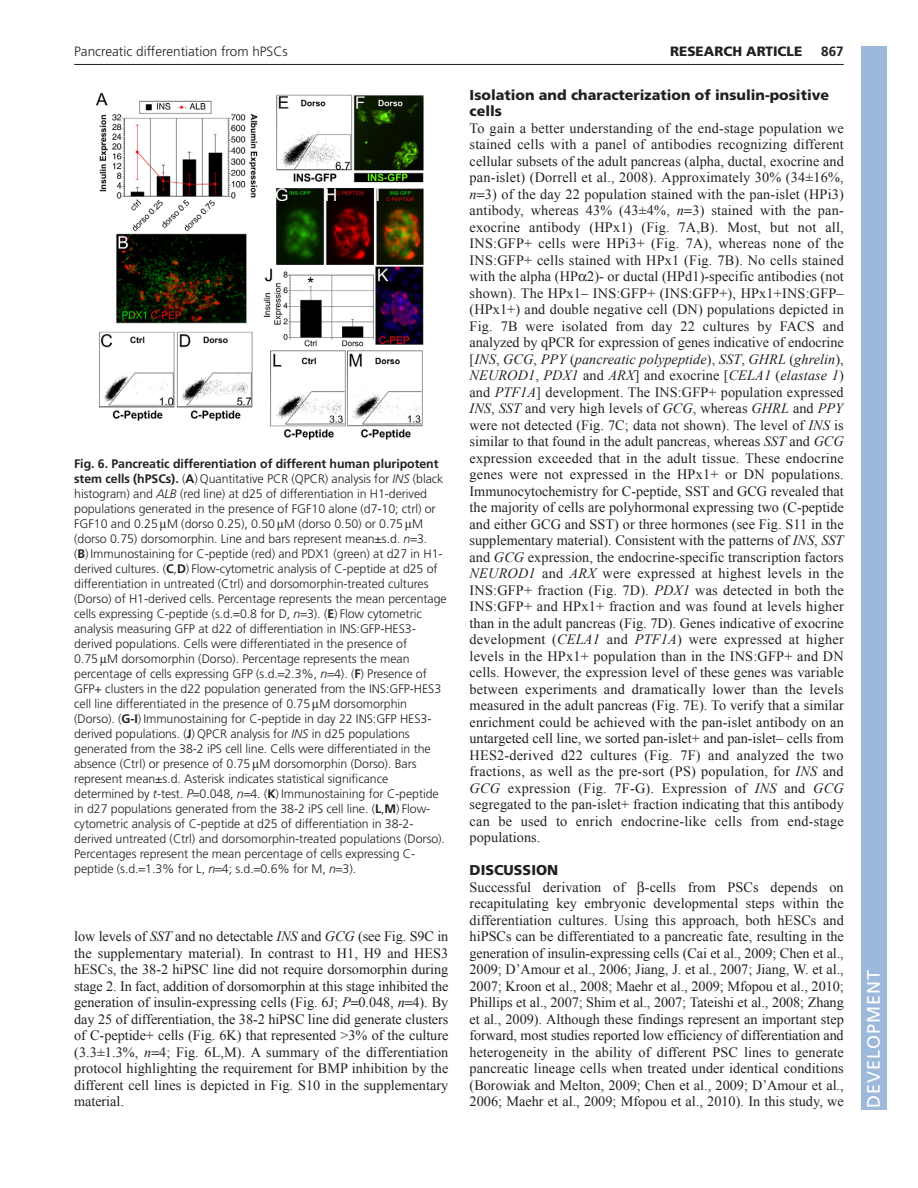
<style>
.page{position:relative;width:918px;height:1188px;background:#fff}
.page>*{position:absolute;margin:0;border:0;box-sizing:border-box;transform-origin:0 0}
.t1{font:18px "Frutiger LT Std";letter-spacing:.055em;color:#fff}
.t2{font:14.25px/16.5px "Times New Roman";letter-spacing:.005em;color:#231f20;text-align:justify}
.t3{font:900 14.25px/16.5px "Frutiger LT Std";color:#231f20}
.t4{font:300 13.5px "Frutiger LT Std";color:#231f20}
.t5{font:900 13.5px "Frutiger LT Std";color:#231f20}
.t6{font:700 13.5px "Frutiger LT Std";color:#231f20}
.t7{font:300 12.3px/15px "Frutiger LT Std";letter-spacing:-.005em;color:#231f20}
.s1{font-weight:700}
.s2{font-style:italic}
</style>
<div class="page">
<hr style="left:74px;top:64px;width:770px;height:1px;background:#231f20">
<img style="left:95px;top:92px;width:329px;height:348px">
<div style="left:861px;top:46px;width:25px;height:1064px;background:#9cb9db"></div>
<p class="t4" style="left:74px;top:46px;width:215px">Pancreatic differentiation from hPSCs</p>
<p class="t5" style="left:670px;top:46px;width:134px">RESEARCH ARTICLE</p>
<p class="t6" style="left:821px;top:46px;width:24px">867</p>
<p class="t7" style="left:74px;top:457px;width:374px"><span class="s1">Fig. 6. Pancreatic differentiation of different human pluripotent stem cells (hPSCs).</span> (<span class="s1">A</span>) Quantitative PCR (QPCR) analysis for <span class="s2">INS</span> (black histogram) and <span class="s2">ALB</span> (red line) at d25 of differentiation in H1-derived populations generated in the presence of FGF10 alone (d7-10; ctrl) or FGF10 and 0.25 M (dorso 0.25), 0.50 M (dorso 0.50) or 0.75 M (dorso 0.75) dorsomorphin. Line and bars represent mean±s.d. <span class="s2">n</span> 3.<br>(<span class="s1">B</span>) Immunostaining for C-peptide (red) and PDX1 (green) at d27 in H1- derived cultures. (<span class="s1">C</span>,<span class="s1">D</span>) Flow-cytometric analysis of C-peptide at d25 of differentiation in untreated (Ctrl) and dorsomorphin-treated cultures (Dorso) of H1-derived cells. Percentage represents the mean percentage cells expressing C-peptide (s.d. 0.8 for D, <span class="s2">n</span> 3). (<span class="s1">E</span>) Flow cytometric analysis measuring GFP at d22 of differentiation in INS:GFP-HES3- derived populations. Cells were differentiated in the presence of<br>0.75 M dorsomorphin (Dorso). Percentage represents the mean percentage of cells expressing GFP (s.d. 2.3%, <span class="s2">n</span> 4). (<span class="s1">F</span>) Presence of GFP+ clusters in the d22 population generated from the INS:GFP-HES3 cell line differentiated in the presence of 0.75 M dorsomorphin (Dorso). (<span class="s1">G-I</span>) Immunostaining for C-peptide in day 22 INS:GFP HES3- derived populations. (<span class="s1">J</span>) QPCR analysis for <span class="s2">INS</span> in d25 populations generated from the 38-2 iPS cell line. Cells were differentiated in the absence (Ctrl) or presence of 0.75 M dorsomorphin (Dorso). Bars represent mean±s.d. Asterisk indicates statistical significance determined by <span class="s2">t</span>-test. <span class="s2">P</span> 0.048, <span class="s2">n</span> 4. (<span class="s1">K</span>) Immunostaining for C-peptide in d27 populations generated from the 38-2 iPS cell line. (<span class="s1">L</span>,<span class="s1">M</span>) Flow&shy;cytometric analysis of C-peptide at d25 of differentiation in 38-2- derived untreated (Ctrl) and dorsomorphin-treated populations (Dorso).<br>Percentages represent the mean percentage of cells expressing C&shy;peptide (s.d. 1.3% for L, <span class="s2">n</span> 4; s.d. 0.6% for M, <span class="s2">n</span> 3).</p>
<p class="t2" style="left:74px;top:928px;width:376px">low levels of <span class="s2">SST</span> and no detectable <span class="s2">INS</span> and <span class="s2">GCG</span> (see Fig. S9C in the supplementary material). In contrast to H1, H9 and HES3 hESCs, the 38-2 hiPSC line did not require dorsomorphin during stage 2. In fact, addition of dorsomorphin at this stage inhibited the generation of insulin-expressing cells (Fig. 6J; <span class="s2">P</span> 0.048, <span class="s2">n</span> 4). By day 25 of differentiation, the 38-2 hiPSC line did generate clusters of C-peptide+ cells (Fig. 6K) that represented &gt;3% of the culture (3.3±1.3%, <span class="s2">n</span> 4; Fig. 6L,M). A summary of the differentiation protocol highlighting the requirement for BMP inhibition by the different cell lines is depicted in Fig. S10 in the supplementary material.</p>
<p class="t3" style="left:470px;top:88px;width:361px">Isolation and characterization of insulin-positive cells</p>
<p class="t2" style="left:470px;top:120px;width:376px">To gain a better understanding of the end-stage population we stained cells with a panel of antibodies recognizing different cellular subsets of the adult pancreas (alpha, ductal, exocrine and pan-islet) (Dorrell et al., 2008). Approximately 30% (34±16%, <span class="s2">n</span> 3) of the day 22 population stained with the pan-islet (HPi3) antibody, whereas 43% (43±4%, <span class="s2">n</span> 3) stained with the pan&shy;exocrine antibody (HPx1) (Fig. 7A,B). Most, but not all, INS:GFP+ cells were HPi3+ (Fig. 7A), whereas none of the INS:GFP+ cells stained with HPx1 (Fig. 7B). No cells stained with the alpha (HP 2)- or ductal (HPd1)-specific antibodies (not shown). The HPx1– INS:GFP+ (INS:GFP+), HPx1+INS:GFP– (HPx1+) and double negative cell (DN) populations depicted in Fig. 7B were isolated from day 22 cultures by FACS and analyzed by qPCR for expression of genes indicative of endocrine [<span class="s2">INS</span>, <span class="s2">GCG</span>, <span class="s2">PPY</span> (<span class="s2">pancreatic polypeptide</span>), <span class="s2">SST</span>, <span class="s2">GHRL</span> (<span class="s2">ghrelin</span>), <span class="s2">NEUROD1</span>, <span class="s2">PDX1</span> and <span class="s2">ARX</span>] and exocrine [<span class="s2">CELA1</span> (<span class="s2">elastase 1</span>) and <span class="s2">PTF1A</span>] development. The INS:GFP+ population expressed <span class="s2">INS</span>, <span class="s2">SST</span> and very high levels of <span class="s2">GCG</span>, whereas <span class="s2">GHRL</span> and <span class="s2">PPY </span>were not detected (Fig. 7C; data not shown). The level of <span class="s2">INS</span> is similar to that found in the adult pancreas, whereas <span class="s2">SST</span> and <span class="s2">GCG </span>expression exceeded that in the adult tissue. These endocrine genes were not expressed in the HPx1+ or DN populations.<br>Immunocytochemistry for C-peptide, SST and GCG revealed that the majority of cells are polyhormonal expressing two (C-peptide and either GCG and SST) or three hormones (see Fig. S11 in the supplementary material). Consistent with the patterns of <span class="s2">INS</span>, <span class="s2">SST </span>and <span class="s2">GCG</span> expression, the endocrine-specific transcription factors <span class="s2">NEUROD1</span> and <span class="s2">ARX</span> were expressed at highest levels in the INS:GFP+ fraction (Fig. 7D). <span class="s2">PDX1</span> was detected in both the INS:GFP+ and HPx1+ fraction and was found at levels higher than in the adult pancreas (Fig. 7D). Genes indicative of exocrine development (<span class="s2">CELA1</span> and <span class="s2">PTF1A</span>) were expressed at higher levels in the HPx1+ population than in the INS:GFP+ and DN cells. However, the expression level of these genes was variable between experiments and dramatically lower than the levels measured in the adult pancreas (Fig. 7E). To verify that a similar enrichment could be achieved with the pan-islet antibody on an untargeted cell line, we sorted pan-islet+ and pan-islet– cells from HES2-derived d22 cultures (Fig. 7F) and analyzed the two fractions, as well as the pre-sort (PS) population, for <span class="s2">INS</span> and <span class="s2">GCG</span> expression (Fig. 7F-G). Expression of <span class="s2">INS</span> and <span class="s2">GCG </span>segregated to the pan-islet+ fraction indicating that this antibody can be used to enrich endocrine-like cells from end-stage populations.</p>
<p class="t3" style="left:470px;top:863px;width:90px">DISCUSSION</p>
<p class="t2" style="left:470px;top:879px;width:157px">Successful derivation of</p>
<p class="t2" style="left:470px;top:879px;width:376px;text-indent:175px">-cells from PSCs depends on recapitulating key embryonic developmental steps within the differentiation cultures. Using this approach, both hESCs and hiPSCs can be differentiated to a pancreatic fate, resulting in the generation of insulin-expressing cells (Cai et al., 2009; Chen et al., 2009; D’Amour et al., 2006; Jiang, J. et al., 2007; Jiang, W. et al., 2007; Kroon et al., 2008; Maehr et al., 2009; Mfopou et al., 2010; Phillips et al., 2007; Shim et al., 2007; Tateishi et al., 2008; Zhang et al., 2009). Although these findings represent an important step forward, most studies reported low efficiency of differentiation and heterogeneity in the ability of different PSC lines to generate pancreatic lineage cells when treated under identical conditions (Borowiak and Melton, 2009; Chen et al., 2009; D’Amour et al., 2006; Maehr et al., 2009; Mfopou et al., 2010). In this study, we</p>
<p class="t1" style="left:863px;top:1108px;width:140px;rotate:-90deg">DEVELOPMENT</p>
</div>
